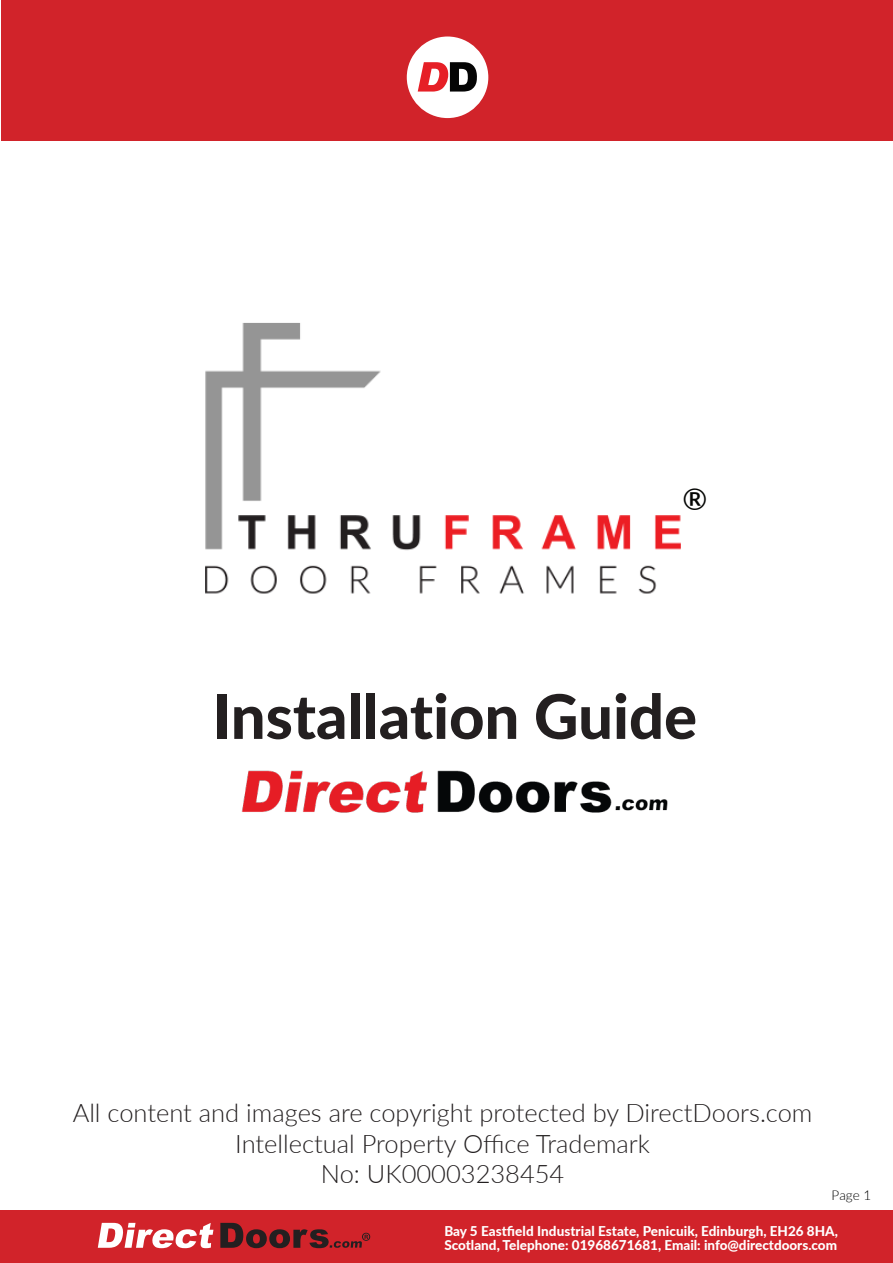
<style>
.page{position:relative;width:893px;height:1263px;background:#fff}
.page>*{position:absolute;margin:0;border:0;box-sizing:border-box;transform-origin:0 0}
.t1{font:800 61.5px "Lato";color:#231f20}
.Paragraph_Style_5{font:500 30px "Lato";color:#040503}
.t2{font:300 25.5px "Lato";color:#231f20}
.t3{font:800 13.5px/13.5px "Lato";color:#fff}
.t4{font:300 13.5px "Lato";color:#000}
</style>
<div class="page">
<div style="left:0;top:1210px;width:893px;height:53px;background:#d1232a"></div>
<svg style="left:98px;top:1223px;width:115px;height:25px"></svg>
<svg style="left:220px;top:1223px;width:150px;height:25px"></svg>
<div style="left:1px;top:0;width:892px;height:140px;background:#d1232a"></div>
<svg style="left:406px;top:36px;width:83px;height:83px"></svg>
<img style="left:205px;top:323px;width:476px;height:271px">
<img style="left:241px;top:770px;width:427px;height:43px">
<p class="Paragraph_Style_5" style="left:682px;top:477px;width:26px">®</p>
<p class="t1" style="left:213px;top:671px;width:486px">Installation Guide</p>
<p class="t2" style="left:73px;top:1095px;width:741px">All content and images are copyright protected by DirectDoors.com</p>
<p class="t2" style="left:235px;top:1126px;width:416px">Intellectual Property Office Trademark</p>
<p class="t2" style="left:321px;top:1156px;width:245px">No: UK00003238454</p>
<p class="t4" style="left:832px;top:1185px;width:41px">Page 1</p>
<p class="t3" style="left:444px;top:1224px;width:395px">Bay 5 Eastfield Industrial Estate, Penicuik, Edinburgh, EH26 8HA,<br>Scotland, Telephone: 01968671681, Email: info@directdoors.com</p>
</div>
